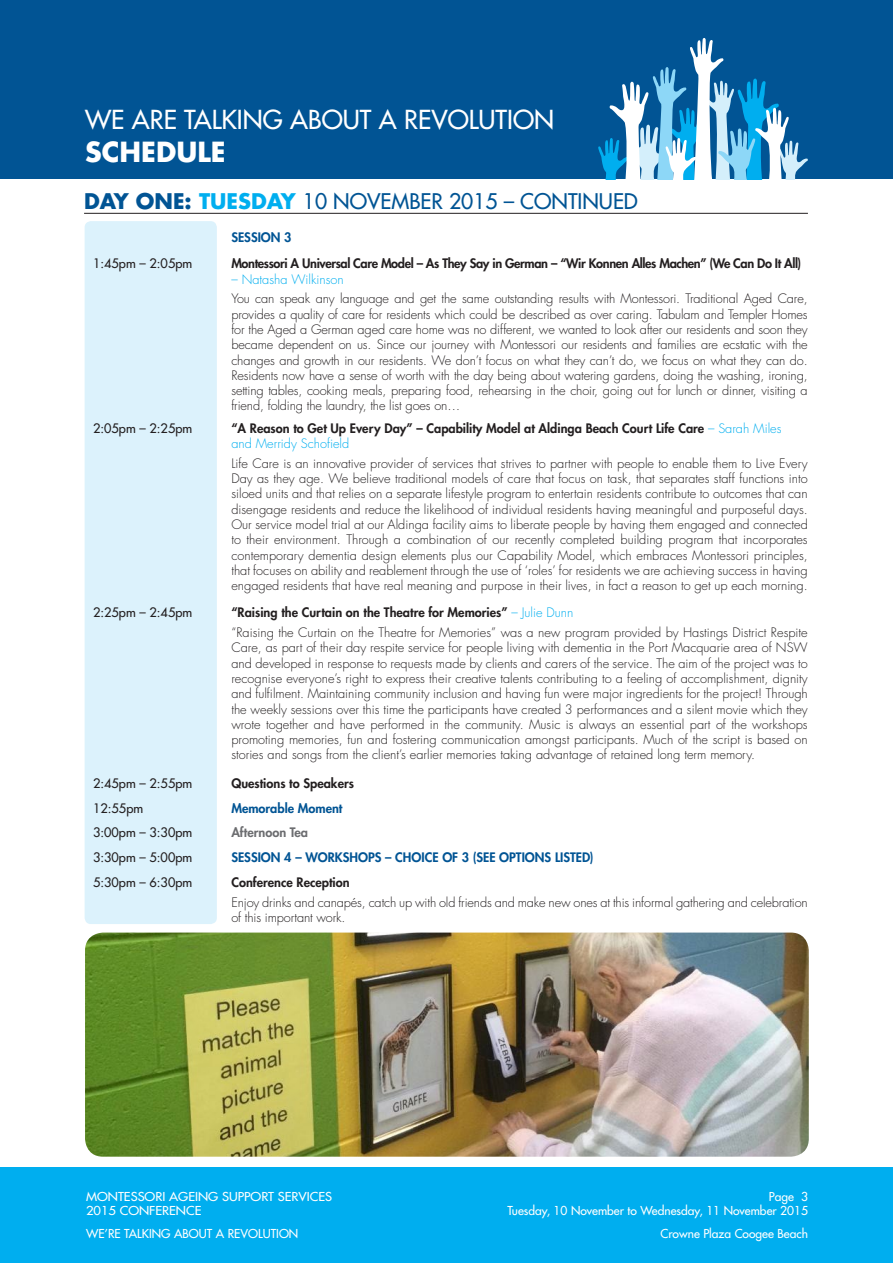
<style>
.page{position:relative;width:893px;height:1263px;background:#fff}
.page>*{position:absolute;margin:0;border:0;box-sizing:border-box;transform-origin:0 0}
.t1{font:700 27px "Futura Std";color:#fff}
.t2{font:500 25.5px "Futura Std";color:#fff}
.t3{font:500 21px "Futura Std";color:#015494}
.t4{font:300 12.75px/15.3px "Futura Std";color:#231f20;text-align:justify}
.t5{font:800 12.75px/15.3px "Futura Std";color:#231f20}
.t6{font:500 12.75px "Futura Std";color:#231f20}
.t7{font:800 12.75px "Futura Std";letter-spacing:-.03em;color:#231f20}
.t8{font:800 12.75px "Futura Std";color:#015494}
.t9{font:300 12.75px "Futura Std";color:#00aeef}
.t10{font:800 12.75px "Futura Std";color:#6c6d70}
.t11{font:500 12px/14.4px "Futura Std";color:#fff;text-align:right}
.t12{font:500 12px/14.4px "Futura Std";color:#fff;scale:1.08 1}
.s1{font-weight:700}
.s2{font-weight:700;color:#00aeef}
.s3{font-weight:300;color:#00aeef}
.s4{font-weight:800}
.s5{color:#00aeef}
</style>
<div class="page">
<div style="left:0;top:1167px;width:893px;height:96px;background:#00aeef"></div>
<div style="left:0;top:0;width:893px;height:179px;background:#015494"></div>
<svg style="left:598px;top:38px;width:210px;height:141px"></svg>
<div style="left:85px;top:221px;width:132px;height:703px;background:#dcf2fc;border-radius:6px"></div>
<hr style="left:84px;top:213px;width:724px;height:1px;background:#231f20">
<img style="left:85px;top:932px;width:724px;height:225px">
<h2 class="t2" style="left:85px;top:104px;width:471px">WE ARE TALKING ABOUT A REVOLUTION</h2>
<h1 class="t1" style="left:85px;top:133px;width:142px">SCHEDULE</h1>
<h3 class="t3" style="left:84px;top:188px;width:555px"><span class="s1">DAY ONE:</span> <span class="s2">TUESDAY</span> 10 NOVEMBER 2015 – CONTINUED</h3>
<p class="t8" style="left:231px;top:229px;width:62px">SESSION 3</p>
<p class="t6" style="left:93px;top:256px;width:101px">1:45pm – 2:05pm</p>
<p class="t7" style="left:231px;top:256px;width:571px">Montessori A Universal Care Model – As They Say in German – “Wir Konnen Alles Machen” (We Can Do It All)</p>
<p class="t9" style="left:231px;top:271px;width:114px">– Natasha Wilkinson</p>
<p class="t4" style="left:231px;top:291px;width:578px">You can speak any language and get the same outstanding results with Montessori. Traditional Aged Care, provides a quality of care for residents which could be described as over caring. Tabulam and Templer Homes for the Aged a German aged care home was no different, we wanted to look after our residents and soon they became dependent on us. Since our journey with Montessori our residents and families are ecstatic with the changes and growth in our residents. We don’t focus on what they can’t do, we focus on what they can do.<br>Residents now have a sense of worth with the day being about watering gardens, doing the washing, ironing, setting tables, cooking meals, preparing food, rehearsing in the choir, going out for lunch or dinner, visiting a friend, folding the laundry, the list goes on…</p>
<p class="t6" style="left:93px;top:420px;width:101px">2:05pm – 2:25pm</p>
<p class="t5" style="left:231px;top:421px;width:552px">“A Reason to Get Up Every Day” – Capability Model at Aldinga Beach Court Life Care <span class="s3">– Sarah Miles and Merridy Schofield</span></p>
<p class="t4" style="left:231px;top:456px;width:578px">Life Care is an innovative provider of services that strives to partner with people to enable them to Live Every Day as they age. We believe traditional models of care that focus on task, that separates staff functions into siloed units and that relies on a separate lifestyle program to entertain residents contribute to outcomes that can disengage residents and reduce the likelihood of individual residents having meaningful and purposeful days.<br>Our service model trial at our Aldinga facility aims to liberate people by having them engaged and connected to their environment. Through a combination of our recently completed building program that incorporates contemporary dementia design elements plus our Capability Model, which embraces Montessori principles, that focuses on ability and reablement through the use of ‘roles’ for residents we are achieving success in having engaged residents that have real meaning and purpose in their lives, in fact a reason to get up each morning.</p>
<p class="t6" style="left:93px;top:605px;width:101px">2:25pm – 2:45pm</p>
<p class="t4" style="left:231px;top:603px;width:578px;line-height:19.5px"><span class="s4">“Raising the Curtain on the Theatre for Memories”</span> <span class="s5">– Julie Dunn<br></span>“Raising the Curtain on the Theatre for Memories” was a new program provided by Hastings District Respite</p>
<p class="t4" style="left:231px;top:640px;width:578px">Care, as part of their day respite service for people living with dementia in the Port Macquarie area of NSW and developed in response to requests made by clients and carers of the service. The aim of the project was to recognise everyone’s right to express their creative talents contributing to a feeling of accomplishment, dignity and fulfilment. Maintaining community inclusion and having fun were major ingredients for the project! Through the weekly sessions over this time the participants have created 3 performances and a silent movie which they wrote together and have performed in the community. Music is always an essential part of the workshops promoting memories, fun and fostering communication amongst participants. Much of the script is based on stories and songs from the client’s earlier memories taking advantage of retained long term memory.</p>
<p class="t6" style="left:93px;top:776px;width:101px">2:45pm – 2:55pm</p>
<p class="t5" style="left:231px;top:776px;width:124px">Questions to Speakers</p>
<p class="t6" style="left:93px;top:800px;width:52px">12:55pm</p>
<p class="t8" style="left:231px;top:800px;width:113px">Memorable Moment</p>
<p class="t6" style="left:93px;top:825px;width:101px">3:00pm – 3:30pm</p>
<p class="t10" style="left:231px;top:824px;width:78px">Afternoon Tea</p>
<p class="t6" style="left:93px;top:849px;width:101px">3:30pm – 5:00pm</p>
<p class="t8" style="left:231px;top:849px;width:364px">SESSION 4 – WORKSHOPS – CHOICE OF 3 (SEE OPTIONS LISTED)</p>
<p class="t6" style="left:93px;top:874px;width:101px">5:30pm – 6:30pm</p>
<p class="t5" style="left:231px;top:875px;width:120px">Conference Reception</p>
<p class="t4" style="left:231px;top:895px;width:578px">Enjoy drinks and canapés, catch up with old friends and make new ones at this informal gathering and celebration of this important work.</p>
<p class="t12" style="left:86px;top:1189px;width:229px">MONTESSORI AGEING SUPPORT SERVICES<br>2015 CONFERENCE</p>
<p class="t11" style="left:86px;top:1226px;width:214px">WE’RE TALKING ABOUT A REVOLUTION</p>
<p class="t11" style="left:508px;top:1189px;width:302px">Page 3<br>Tuesday, 10 November to Wednesday, 11 November 2015</p>
<p class="t11" style="left:660px;top:1226px;width:149px">Crowne Plaza Coogee Beach</p>
</div>
